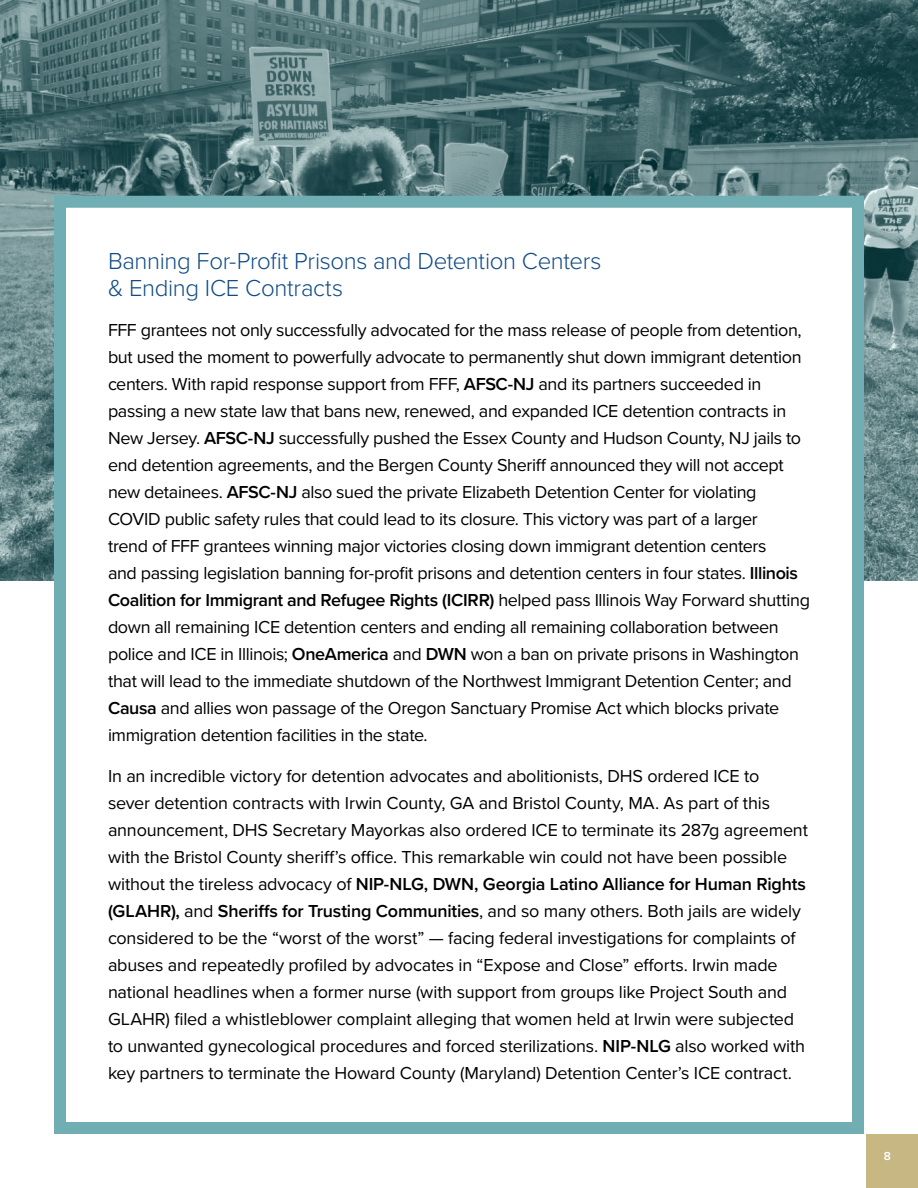
<style>
.page{position:relative;width:918px;height:1188px;background:#fff}
.page>*{position:absolute;margin:0;border:0;box-sizing:border-box;transform-origin:0 0}
.t1{font:300 24px/27px "Proxima Nova";letter-spacing:-.015em;color:#114b86}
.t2{font:18px/27px "Proxima Nova";letter-spacing:-.02em;color:#000}
.t3{font:600 12px "Proxima Nova";color:#fff}
.s1{font-weight:600}
</style>
<div class="page">
<div style="left:866px;top:1134px;width:52px;height:54px;background:#c6b783"></div>
<img style="left:0;top:0;width:918px;height:580px">
<div style="left:54px;top:196px;width:810px;height:938px;background:#fff;border:12px solid #71aeb3"></div>
<p class="t1" style="left:108px;top:248px;width:495px">Banning For-Profit Prisons and Detention Centers &amp; Ending ICE Contracts</p>
<p class="t2" style="left:108px;top:317px;width:704px">FFF grantees not only successfully advocated for the mass release of people from detention, but used the moment to powerfully advocate to permanently shut down immigrant detention centers. With rapid response support from FFF, <span class="s1">AFSC-NJ</span> and its partners succeeded in passing a new state law that bans new, renewed, and expanded ICE detention contracts in New Jersey. <span class="s1">AFSC-NJ</span> successfully pushed the Essex County and Hudson County, NJ jails to end detention agreements, and the Bergen County Sheriff announced they will not accept new detainees. <span class="s1">AFSC-NJ</span> also sued the private Elizabeth Detention Center for violating COVID public safety rules that could lead to its closure. This victory was part of a larger<br>trend of FFF grantees winning major victories closing down immigrant detention centers<br>and passing legislation banning for-profit prisons and detention centers in four states. <span class="s1">Illinois Coalition for Immigrant and Refugee Rights (ICIRR)</span> helped pass Illinois Way Forward shutting down all remaining ICE detention centers and ending all remaining collaboration between police and ICE in Illinois; <span class="s1">OneAmerica</span> and <span class="s1">DWN</span> won a ban on private prisons in Washington that will lead to the immediate shutdown of the Northwest Immigrant Detention Center; and <span class="s1">Causa</span> and allies won passage of the Oregon Sanctuary Promise Act which blocks private immigration detention facilities in the state.</p>
<p class="t2" style="left:108px;top:763px;width:702px">In an incredible victory for detention advocates and abolitionists, DHS ordered ICE to<br>sever detention contracts with Irwin County, GA and Bristol County, MA. As part of this announcement, DHS Secretary Mayorkas also ordered ICE to terminate its 287g agreement with the Bristol County sheriff’s office. This remarkable win could not have been possible without the tireless advocacy of <span class="s1">NIP-NLG, DWN, Georgia Latino Alliance for Human Rights (GLAHR),</span> and <span class="s1">Sheriffs for Trusting Communities</span>, and so many others. Both jails are widely considered to be the “worst of the worst” — facing federal investigations for complaints of abuses and repeatedly profiled by advocates in “Expose and Close” efforts. Irwin made national headlines when a former nurse (with support from groups like Project South and GLAHR) filed a whistleblower complaint alleging that women held at Irwin were subjected to unwanted gynecological procedures and forced sterilizations. <span class="s1">NIP-NLG</span> also worked with key partners to terminate the Howard County (Maryland) Detention Center’s ICE contract.</p>
<p class="t3" style="left:884px;top:1149px;width:9px">8</p>
</div>
